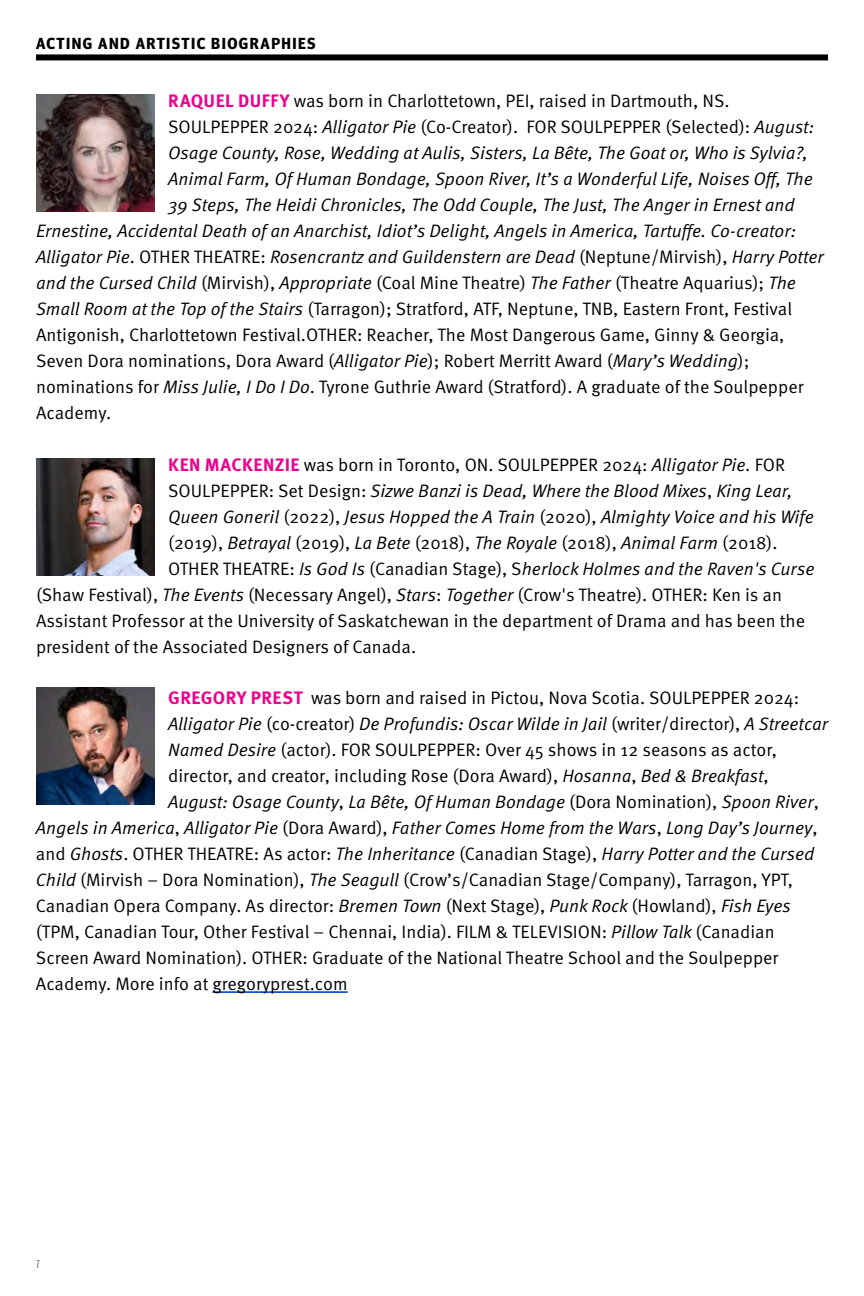
<style>
.page{position:relative;width:864px;height:1296px;background:#fff}
.page>*{position:absolute;margin:0;border:0;box-sizing:border-box;transform-origin:0 0}
.t1{font:18px/26px "Meta Pro Norm";color:#000}
.t2{font:18px/26px "Meta Pro Norm Ita";color:#000}
.t3{font:700 16px "Meta Headline Pro";letter-spacing:.09em;color:#000}
.t4{font:12px "Franklin Gothic LT Pro Dm X Cm";color:#8a8c8e}
.s1{font-family:"Meta Pro";font-weight:700;color:#ec008c}
.s2{font-family:"Meta Pro Norm Ita"}
.s3{font-family:"Meta Pro Norm"}
</style>
<div class="page">
<hr style="left:213px;top:991px;width:135px;height:2px;background:#15c">
<img style="left:36px;top:94px;width:119px;height:117px">
<img style="left:36px;top:458px;width:119px;height:117px">
<img style="left:36px;top:688px;width:119px;height:117px">
<div style="left:36px;top:54px;width:792px;height:6px;background:#000"></div>
<p class="t3" style="left:36px;top:31px;width:281px">ACTING AND ARTISTIC BIOGRAPHIES</p>
<p class="t1" style="left:168px;top:87px;width:648px"><span class="s1">RAQUEL DUFFY</span> was born in Charlottetown, PEI, raised in Dartmouth, NS.<br>SOULPEPPER 2024: <span class="s2">Alligator Pie</span> (Co-Creator). FOR SOULPEPPER (Selected): <span class="s2">August:</span></p>
<p class="t2" style="left:168px;top:139px;width:641px">Osage County, Rose, Wedding at Aulis, Sisters, La Bête, The Goat or, Who is Sylvia?,</p>
<p class="t2" style="left:168px;top:165px;width:646px">Animal Farm, Of Human Bondage, Spoon River, It’s a Wonderful Life, Noises Off, The</p>
<p class="t2" style="left:168px;top:191px;width:628px">39 Steps, The Heidi Chronicles, The Odd Couple, The Just, The Anger in Ernest and</p>
<p class="t2" style="left:36px;top:217px;width:762px">Ernestine, Accidental Death of an Anarchist, Idiot’s Delight, Angels in America, Tartuffe. Co-creator:</p>
<p class="t2" style="left:36px;top:243px;width:790px">Alligator Pie<span class="s3">. OTHER THEATRE:</span> Rosencrantz and Guildenstern are Dead <span class="s3">(Neptune/Mirvish),</span> Harry Potter</p>
<p class="t1" style="left:36px;top:269px;width:769px"><span class="s2">and the Cursed Child</span> (Mirvish), <span class="s2">Appropriate</span> (Coal Mine Theatre) <span class="s2">The Father</span> (Theatre Aquarius); <span class="s2">The Small Room at the Top of the Stairs</span> (Tarragon); Stratford, ATF, Neptune, TNB, Eastern Front, Festival Antigonish, Charlottetown Festival.OTHER: Reacher, The Most Dangerous Game, Ginny &amp; Georgia, Seven Dora nominations, Dora Award (<span class="s2">Alligator Pie</span>); Robert Merritt Award (<span class="s2">Mary’s Wedding</span>); nominations for <span class="s2">Miss Julie, I Do I Do</span>. Tyrone Guthrie Award (Stratford). A graduate of the Soulpepper Academy.</p>
<p class="t1" style="left:168px;top:451px;width:618px"><span class="s1">KEN MACKENZIE</span> was born in Toronto, ON. SOULPEPPER 2024: <span class="s2">Alligator Pie.</span> FOR</p>
<p class="t2" style="left:168px;top:477px;width:647px"><span class="s3">SOULPEPPER: Set Design:</span> Sizwe Banzi is Dead, Where the Blood Mixes<span class="s3">,</span> King Lear,<br>Queen Goneril <span class="s3">(2022),</span> Jesus Hopped the A Train <span class="s3">(2020),</span> Almighty Voice and his Wife</p>
<p class="t1" style="left:168px;top:529px;width:611px">(2019), <span class="s2">Betrayal</span> (2019), <span class="s2">La Bete</span> (2018), <span class="s2">The Royale</span> (2018), <span class="s2">Animal Farm</span> (2018).</p>
<p class="t2" style="left:168px;top:555px;width:648px"><span class="s3">OTHER THEATRE:</span> Is God Is <span class="s3">(Canadian Stage), S</span>herlock Holmes and the Raven's Curse</p>
<p class="t1" style="left:36px;top:581px;width:771px">(Shaw Festival), <span class="s2">The Events</span> (Necessary Angel), <span class="s2">Stars</span>: <span class="s2">Together</span> (Crow's Theatre). OTHER: Ken is an<br>Assistant Professor at the University of Saskatchewan in the department of Drama and has been the president of the Associated Designers of Canada.</p>
<p class="t1" style="left:168px;top:684px;width:632px"><span class="s1">GREGORY PREST</span> was born and raised in Pictou, Nova Scotia. SOULPEPPER 2024:</p>
<p class="t2" style="left:168px;top:710px;width:662px">Alligator Pie <span class="s3">(co-creator)</span> De Profundis: Oscar Wilde in Jail <span class="s3">(writer/director),</span> A Streetcar</p>
<p class="t1" style="left:168px;top:736px;width:610px"><span class="s2">Named Desire</span> (actor). FOR SOULPEPPER: Over 45 shows in 12 seasons as actor, director, and creator, including Rose (Dora Award), <span class="s2">Hosanna</span>, <span class="s2">Bed &amp; Breakfast</span>,</p>
<p class="t2" style="left:36px;top:788px;width:785px;text-align:justify;text-indent:132px">August: Osage County<span class="s3">,</span> La Bête, Of Human Bondage <span class="s3">(Dora Nomination),</span> Spoon River<span class="s3">, </span>Angels in America<span class="s3">,</span> Alligator Pie <span class="s3">(Dora Award),</span> Father Comes Home from the Wars<span class="s3">,</span> Long Day’s Journey<span class="s3">, and</span> Ghosts<span class="s3">. OTHER THEATRE: As actor:</span> The Inheritance <span class="s3">(Canadian Stage),</span> Harry Potter and the Cursed</p>
<p class="t1" style="left:36px;top:866px;width:758px"><span class="s2">Child</span> (Mirvish – Dora Nomination), <span class="s2">The Seagull</span> (Crow’s/Canadian Stage/Company), Tarragon, YPT, Canadian Opera Company. As director: <span class="s2">Bremen Town</span> (Next Stage), <span class="s2">Punk Rock</span> (Howland), <span class="s2">Fish Eyes </span>(TPM, Canadian Tour, Other Festival – Chennai, India). FILM &amp; TELEVISION: <span class="s2">Pillow Talk</span> (Canadian Screen Award Nomination). OTHER: Graduate of the National Theatre School and the Soulpepper Academy. More info at gregoryprest.com</p>
<p class="t4" style="left:36px;top:1258px;width:5px">7</p>
</div>
